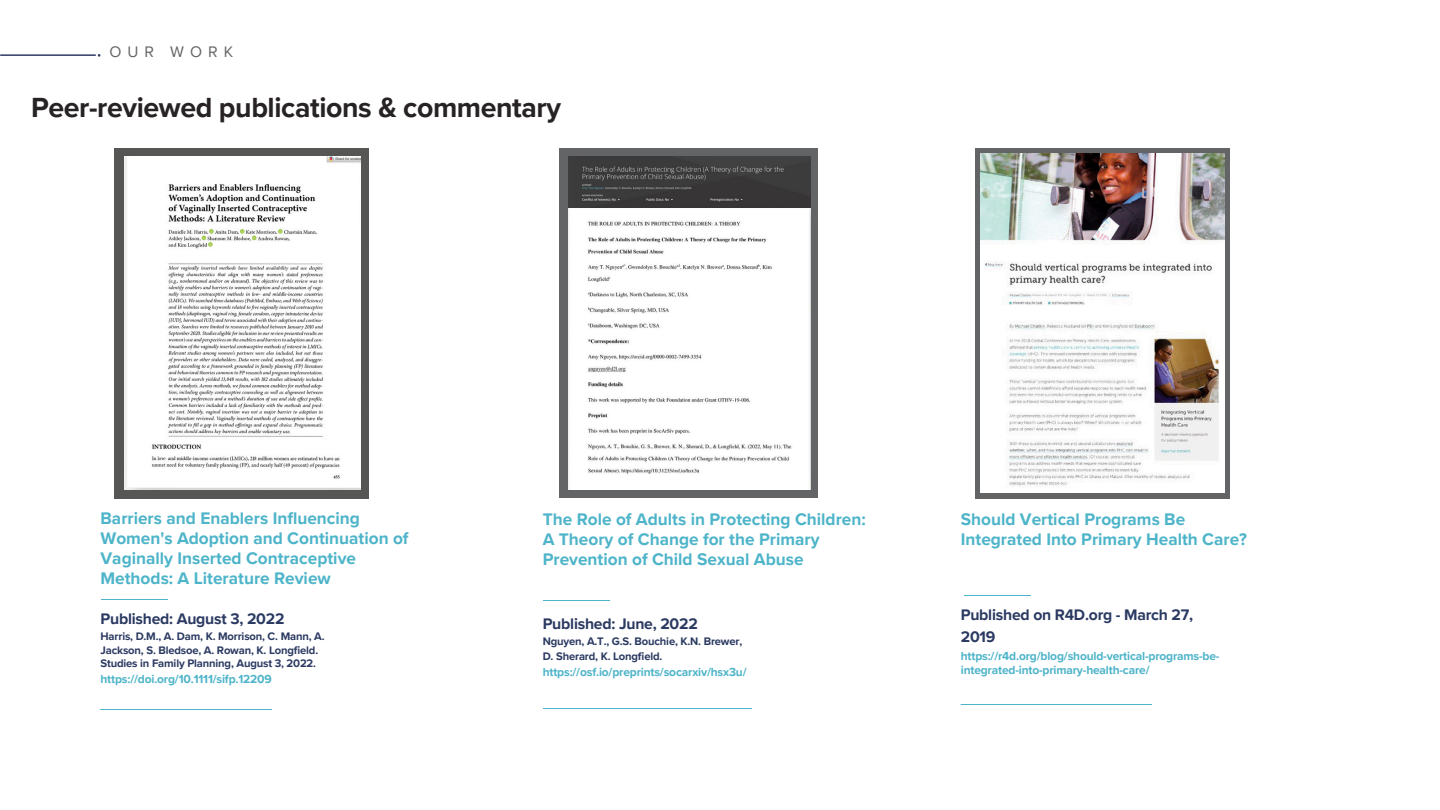
<style>
.page{position:relative;width:1440px;height:810px;background:#fff}
.page>*{position:absolute;margin:0;border:0;box-sizing:border-box;transform-origin:0 0}
.t1{font:700 28.5px "Proxima Nova";letter-spacing:-.015em;color:#272223}
.t2{font:700 17.2px/20.2px "Proxima Nova";color:#4db4c9}
.t3{font:700 15.8px/22.5px "Proxima Nova";letter-spacing:-.015em;color:#2b3a62}
.t4{font:15.8px "Proxima Nova";letter-spacing:.38em;color:#636466}
.t5{font:700 12px/14.2px "Proxima Nova";letter-spacing:-.015em;color:#4db4c9}
.t6{font:700 11.2px/13.5px "Proxima Nova";letter-spacing:-.015em;color:#2b3a62}
</style>
<div class="page">
<svg style="left:0;top:54px;width:100px;height:3px"></svg>
<div style="left:560px;top:148px;width:258px;height:350px;background:#636466"></div>
<img style="left:568px;top:207px;width:242px;height:282px">
<img style="left:568px;top:157px;width:242px;height:50px">
<hr style="left:543px;top:600px;width:67px;height:1px;background:#4db4c9">
<svg style="left:543px;top:708px;width:209px;height:1px"></svg>
<svg style="left:101px;top:709px;width:171px;height:1px"></svg>
<div style="left:975px;top:148px;width:255px;height:350px;background:#636466"></div>
<img style="left:981px;top:154px;width:244px;height:339px">
<svg style="left:961px;top:704px;width:191px;height:1px"></svg>
<hr style="left:964px;top:596px;width:67px;height:1px;background:#4db4c9">
<div style="left:114px;top:148px;width:255px;height:351px;background:#565655"></div>
<img style="left:124px;top:157px;width:236px;height:333px">
<hr style="left:101px;top:600px;width:66px;height:1px;background:#4db4c9">
<p class="t4" style="left:109px;top:42px;width:125px">OUR WORK</p>
<p class="t1" style="left:31px;top:90px;width:531px">Peer-reviewed publications &amp; commentary</p>
<p class="t2" style="left:101px;top:508px;width:310px">Barriers and Enablers Influencing Women's Adoption and Continuation of Vaginally Inserted Contraceptive Methods: A Literature Review</p>
<p class="t3" style="left:101px;top:607px;width:185px">Published: August 3, 2022</p>
<h3 class="t6" style="left:101px;top:630px;width:226px">Harris, D.M., A. Dam, K. Morrison, C. Mann, A.<br>Jackson, S. Bledsoe, A. Rowan, K. Longfield.<br>Studies in Family Planning, August 3, 2022.</h3>
<p class="t5" style="left:101px;top:672px;width:173px">https://doi.org/10.1111/sifp.12209</p>
<p class="t2" style="left:543px;top:509px;width:325px">The Role of Adults in Protecting Children:<br>A Theory of Change for the Primary<br>Prevention of Child Sexual Abuse</p>
<p class="t3" style="left:543px;top:613px;width:157px">Published: June, 2022</p>
<p class="t6" style="left:543px;top:635px;width:201px">Nguyen, A.T., G.S. Bouchie, K.N. Brewer,</p>
<p class="t6" style="left:543px;top:650px;width:121px">D. Sherard, K. Longfield.</p>
<h3 class="t5" style="left:543px;top:665px;width:205px">https://osf.io/preprints/socarxiv/hsx3u/</h3>
<p class="t2" style="left:961px;top:509px;width:288px">Should Vertical Programs Be<br>Integrated Into Primary Health Care?</p>
<h3 class="t3" style="left:961px;top:603px;width:234px">Published on R4D.org - March 27,<br>2019</h3>
<p class="t5" style="left:961px;top:649px;width:260px">https://r4d.org/blog/should-vertical-programs-be&shy;integrated-into-primary-health-care/</p>
</div>
